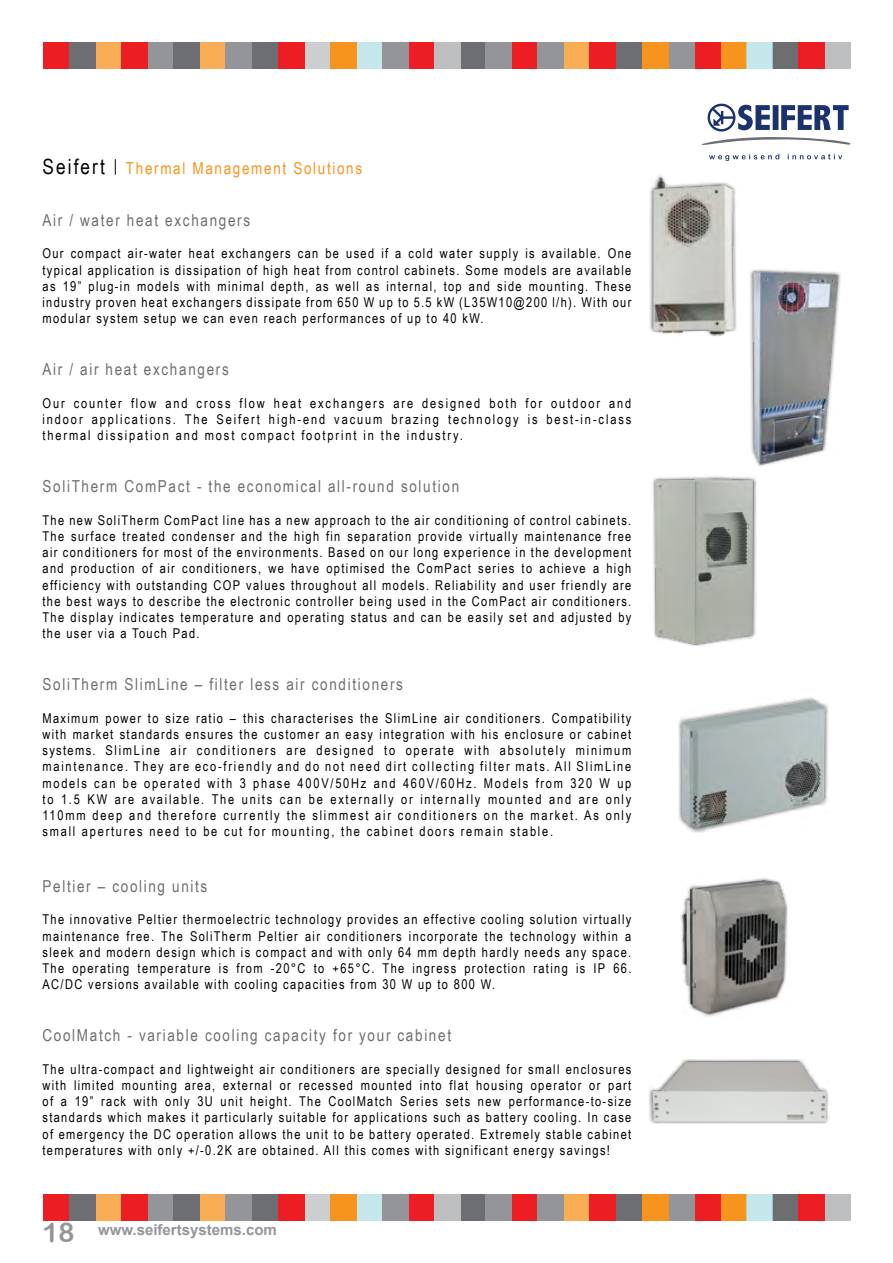
<style>
.page{position:relative;width:893px;height:1263px;background:#fff}
.page>*{position:absolute;margin:0;border:0;box-sizing:border-box;transform-origin:0 0}
.t1{font:16.5px "Arial Narrow";letter-spacing:.1em;color:#6d6e71}
.t2{font:16.5px "Arial Narrow";letter-spacing:.1em;color:#f7941e}
.t3{font:700 15px "Arial";color:#939598}
.t4{font:13.5px/16.2px "Arial Narrow";letter-spacing:.1em;color:#000;text-align:justify}
.s1{font-size:21px;color:#000}
.s2{font-family:"Arial Rounded MT Bold";font-weight:400;font-size:27px}
</style>
<div class="page">
<div style="left:43px;top:43px;width:26px;height:26px;background:#ed1d24"></div>
<div style="left:459px;top:43px;width:27px;height:26px;background:#6d6e71"></div>
<div style="left:252px;top:43px;width:26px;height:26px;background:#6d6e71"></div>
<div style="left:148px;top:43px;width:26px;height:26px;background:#939598"></div>
<div style="left:564px;top:43px;width:26px;height:26px;background:#f9ae56"></div>
<div style="left:356px;top:43px;width:26px;height:26px;background:#c3e7ea"></div>
<div style="left:772px;top:43px;width:26px;height:26px;background:#6d6e71"></div>
<div style="left:95px;top:43px;width:27px;height:26px;background:#f9ae56"></div>
<div style="left:512px;top:43px;width:26px;height:26px;background:#ed1d24"></div>
<div style="left:304px;top:43px;width:26px;height:26px;background:#cccecf"></div>
<div style="left:720px;top:43px;width:26px;height:26px;background:#f7941e"></div>
<div style="left:200px;top:43px;width:26px;height:26px;background:#f9ae56"></div>
<div style="left:616px;top:43px;width:26px;height:26px;background:#6d6e71"></div>
<div style="left:408px;top:43px;width:26px;height:26px;background:#ed1d24"></div>
<div style="left:824px;top:43px;width:27px;height:26px;background:#bcbec0"></div>
<div style="left:694px;top:43px;width:26px;height:26px;background:#ed1d24"></div>
<div style="left:69px;top:43px;width:26px;height:26px;background:#6d6e71"></div>
<div style="left:486px;top:43px;width:26px;height:26px;background:#939598"></div>
<div style="left:278px;top:43px;width:26px;height:26px;background:#ed1d24"></div>
<div style="left:174px;top:43px;width:26px;height:26px;background:#6d6e71"></div>
<div style="left:590px;top:43px;width:26px;height:26px;background:#ed1d24"></div>
<div style="left:382px;top:43px;width:26px;height:26px;background:#939598"></div>
<div style="left:669px;top:43px;width:26px;height:26px;background:#939598"></div>
<div style="left:798px;top:43px;width:26px;height:26px;background:#ed1d24"></div>
<div style="left:122px;top:43px;width:26px;height:26px;background:#ed1d24"></div>
<div style="left:538px;top:43px;width:26px;height:26px;background:#939598"></div>
<div style="left:330px;top:43px;width:26px;height:26px;background:#f7941e"></div>
<div style="left:746px;top:43px;width:26px;height:26px;background:#c3e7ea"></div>
<div style="left:226px;top:43px;width:26px;height:26px;background:#939598"></div>
<div style="left:642px;top:43px;width:26px;height:26px;background:#f7941e"></div>
<div style="left:434px;top:43px;width:26px;height:26px;background:#bcbec0"></div>
<div style="left:43px;top:1194px;width:26px;height:26px;background:#ed1d24"></div>
<div style="left:459px;top:1194px;width:27px;height:26px;background:#6d6e71"></div>
<div style="left:252px;top:1194px;width:26px;height:26px;background:#6d6e71"></div>
<div style="left:148px;top:1194px;width:26px;height:26px;background:#939598"></div>
<div style="left:564px;top:1194px;width:26px;height:26px;background:#f9ae56"></div>
<div style="left:356px;top:1194px;width:26px;height:26px;background:#c3e7ea"></div>
<div style="left:772px;top:1194px;width:26px;height:26px;background:#6d6e71"></div>
<div style="left:95px;top:1194px;width:27px;height:26px;background:#f9ae56"></div>
<div style="left:512px;top:1194px;width:26px;height:26px;background:#ed1d24"></div>
<div style="left:304px;top:1194px;width:26px;height:26px;background:#cccecf"></div>
<div style="left:720px;top:1194px;width:26px;height:26px;background:#f7941e"></div>
<div style="left:200px;top:1194px;width:26px;height:26px;background:#f9ae56"></div>
<div style="left:616px;top:1194px;width:26px;height:26px;background:#6d6e71"></div>
<div style="left:408px;top:1194px;width:26px;height:26px;background:#ed1d24"></div>
<div style="left:824px;top:1194px;width:27px;height:26px;background:#bcbec0"></div>
<div style="left:694px;top:1194px;width:26px;height:26px;background:#ed1d24"></div>
<div style="left:69px;top:1194px;width:26px;height:26px;background:#6d6e71"></div>
<div style="left:486px;top:1194px;width:26px;height:26px;background:#939598"></div>
<div style="left:278px;top:1194px;width:26px;height:26px;background:#ed1d24"></div>
<div style="left:174px;top:1194px;width:26px;height:26px;background:#6d6e71"></div>
<div style="left:590px;top:1194px;width:26px;height:26px;background:#ed1d24"></div>
<div style="left:382px;top:1194px;width:26px;height:26px;background:#939598"></div>
<div style="left:669px;top:1194px;width:26px;height:26px;background:#939598"></div>
<div style="left:798px;top:1194px;width:26px;height:26px;background:#ed1d24"></div>
<div style="left:122px;top:1194px;width:26px;height:26px;background:#ed1d24"></div>
<div style="left:538px;top:1194px;width:26px;height:26px;background:#939598"></div>
<div style="left:330px;top:1194px;width:26px;height:26px;background:#f7941e"></div>
<div style="left:746px;top:1194px;width:26px;height:26px;background:#c3e7ea"></div>
<div style="left:226px;top:1194px;width:26px;height:26px;background:#939598"></div>
<div style="left:642px;top:1194px;width:26px;height:26px;background:#f7941e"></div>
<div style="left:434px;top:1194px;width:26px;height:26px;background:#bcbec0"></div>
<svg style="left:709px;top:154px;width:133px;height:7px"></svg>
<svg style="left:701px;top:137px;width:149px;height:8px"></svg>
<div style="left:708px;top:104px;width:27px;height:28px;border:2px solid #1b326c;border-radius:50%"></div>
<svg style="left:709px;top:105px;width:140px;height:25px"></svg>
<img style="left:649px;top:175px;width:88px;height:161px">
<img style="left:750px;top:269px;width:91px;height:197px">
<div style="left:651px;top:475px;width:106px;height:173px;background:#000;opacity:.64"></div>
<img style="left:651px;top:477px;width:106px;height:169px">
<div style="left:677px;top:697px;width:152px;height:136px;background:#000;opacity:.64"></div>
<img style="left:681px;top:700px;width:144px;height:129px">
<div style="left:679px;top:877px;width:110px;height:140px;background:#000;opacity:.75"></div>
<img style="left:680px;top:878px;width:106px;height:136px">
<img style="left:649px;top:1059px;width:180px;height:65px">
<p class="t2" style="left:43px;top:156px;width:321px"><span class="s1">Seifert</span> <sup>|</sup> Thermal Management Solutions</p>
<p class="t1" style="left:43px;top:208px;width:209px">Air / water heat exchangers</p>
<p class="t4" style="left:43px;top:245px;width:590px">Our compact air-water heat exchangers can be used if a cold water supply is available. One typical application is dissipation of high heat from control cabinets. Some models are available as 19” plug-in models with minimal depth, as well as internal, top and side mounting. These industry proven heat exchangers dissipate from 650 W up to 5.5 kW (L35W10@200 l/h). With our modular system setup we can even reach performances of up to 40 kW.</p>
<p class="t1" style="left:43px;top:357px;width:188px">Air / air heat exchangers</p>
<p class="t4" style="left:43px;top:394px;width:590px">Our counter flow and cross flow heat exchangers are designed both for outdoor and indoor applications. The Seifert high-end vacuum brazing technology is best-in-class thermal dissipation and most compact footprint in the industry.</p>
<p class="t1" style="left:43px;top:474px;width:418px">SoliTherm ComPact - the economical all-round solution</p>
<p class="t4" style="left:43px;top:511px;width:590px">The new SoliTherm ComPact line has a new approach to the air conditioning of control cabinets.<br>The surface treated condenser and the high fin separation provide virtually maintenance free air conditioners for most of the environments. Based on our long experience in the development and production of air conditioners, we have optimised the ComPact series to achieve a high efficiency with outstanding COP values throughout all models. Reliability and user friendly are the best ways to describe the electronic controller being used in the ComPact air conditioners.<br>The display indicates temperature and operating status and can be easily set and adjusted by the user via a Touch Pad.</p>
<p class="t1" style="left:43px;top:672px;width:362px">SoliTherm SlimLine – filter less air conditioners</p>
<p class="t4" style="left:43px;top:709px;width:590px">Maximum power to size ratio – this characterises the SlimLine air conditioners. Compatibility with market standards ensures the customer an easy integration with his enclosure or cabinet systems. SlimLine air conditioners are designed to operate with absolutely minimum maintenance. They are eco-friendly and do not need dirt collecting filter mats. All SlimLine models can be operated with 3 phase 400V/50Hz and 460V/60Hz. Models from 320 W up to 1.5 KW are available. The units can be externally or internally mounted and are only 110mm deep and therefore currently the slimmest air conditioners on the market. As only small apertures need to be cut for mounting, the cabinet doors remain stable.</p>
<p class="t1" style="left:43px;top:874px;width:166px">Peltier – cooling units</p>
<p class="t4" style="left:43px;top:911px;width:590px">The innovative Peltier thermoelectric technology provides an effective cooling solution virtually maintenance free. The SoliTherm Peltier air conditioners incorporate the technology within a sleek and modern design which is compact and with only 64 mm depth hardly needs any space.<br>The operating temperature is from -20°C to +65°C. The ingress protection rating is IP 66.<br>AC/DC versions available with cooling capacities from 30 W up to 800 W.</p>
<p class="t1" style="left:43px;top:1023px;width:410px">CoolMatch - variable cooling capacity for your cabinet</p>
<p class="t4" style="left:43px;top:1060px;width:590px">The ultra-compact and lightweight air conditioners are specially designed for small enclosures with limited mounting area, external or recessed mounted into flat housing operator or part of a 19” rack with only 3U unit height. The CoolMatch Series sets new performance-to-size standards which makes it particularly suitable for applications such as battery cooling. In case of emergency the DC operation allows the unit to be battery operated. Extremely stable cabinet temperatures with only +/-0.2K are obtained. All this comes with significant energy savings!</p>
<p class="t3" style="left:43px;top:1219px;width:236px"><span class="s2">18</span> www.seifertsystems.com</p>
</div>
